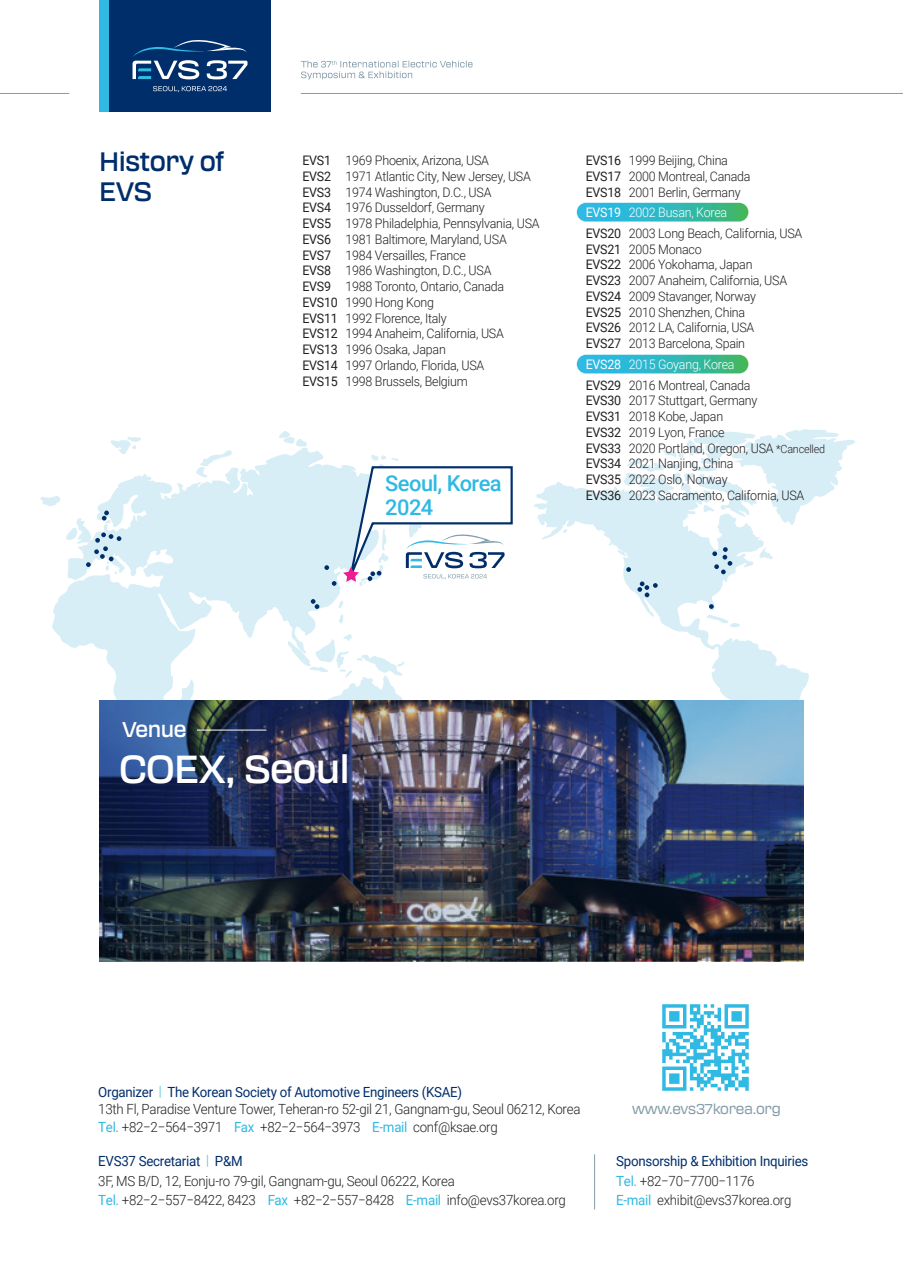
<style>
.page{position:relative;width:903px;height:1275px;background:#fff}
.page>*{position:absolute;margin:0;border:0;box-sizing:border-box;transform-origin:0 0}
.중제목{font:500 38.5px "Transducer";letter-spacing:-.02em;color:#fff;scale:.95 1}
.중제목-2{font:500 26.25px/29.8px "Transducer";letter-spacing:-.02em;color:#002e6b;scale:.95 1}
.t1{font:500 21.88px/24px "Roboto";letter-spacing:-.025em;color:#2fb9e3}
.중제목-3{font:500 21px "Transducer";letter-spacing:-.02em;color:#fff;scale:.95 1}
.t2{font:300 14px "Roboto";letter-spacing:-.02em;color:#231f20;scale:.95 1}
.t3{font:14px/19.2px "Roboto";letter-spacing:-.02em;color:#002e6b;scale:.95 1}
.본문{font:14px "Transducer";letter-spacing:-.02em;color:#839ca9}
.본문-2{font:300 13.12px "Roboto";letter-spacing:-.02em;color:#231f20;scale:.95 1}
.본문-3{font:300 13.12px "Roboto";letter-spacing:-.02em;color:#fff;scale:.95 1}
.s1{font-weight:400}
.s2{font-size:11.38px}
.s3{font-weight:300;color:#2fb9e3}
.s4{font-weight:400;color:#2fb9e3}
.s5{color:#2fb9e3}
.s6{font-weight:300;color:#231f20}
</style>
<div class="page">
<svg style="left:534px;top:482px;width:275px;height:219px"></svg>
<svg style="left:637px;top:581px;width:21px;height:16px"></svg>
<svg style="left:626px;top:567px;width:5px;height:5px"></svg>
<svg style="left:709px;top:604px;width:5px;height:5px"></svg>
<svg style="left:712px;top:547px;width:20px;height:27px"></svg>
<svg style="left:623px;top:429px;width:232px;height:96px"></svg>
<svg style="left:111px;top:437px;width:30px;height:10px"></svg>
<svg style="left:279px;top:431px;width:28px;height:16px"></svg>
<svg style="left:52px;top:447px;width:423px;height:254px;fill:#d8eef7"></svg>
<svg style="left:40px;top:496px;width:81px;height:78px"></svg>
<svg style="left:311px;top:454px;width:202px;height:170px"></svg>
<img style="left:99px;top:701px;width:705px;height:260px">
<hr style="left:594px;top:1154px;width:1px;height:55px;background:#839ca9">
<img style="left:662px;top:1004px;width:87px;height:87px">
<svg style="left:577px;top:203px;width:171px;height:19px;background:#36b9b9"></svg>
<svg style="left:577px;top:355px;width:171px;height:18px;background:#31b8b7"></svg>
<hr style="left:197px;top:730px;width:69px;height:1px;background:#fff">
<div style="left:109px;top:0;width:162px;height:112px;background:#002e6b"></div>
<div style="left:99px;top:0;width:10px;height:112px;background:#2fb9e3"></div>
<svg style="left:153px;top:86px;width:74px;height:6px"></svg>
<svg style="left:132px;top:40px;width:115px;height:39px"></svg>
<svg style="left:301px;top:61px;width:171px;height:18px"></svg>
<hr style="left:301px;top:93px;width:602px;height:1px;background:#839ca9">
<hr style="left:0;top:93px;width:69px;height:1px;background:#839ca9">
<p class="중제목-2" style="left:99px;top:146px;width:133px">History of<br>EVS</p>
<p class="본문-2" style="left:302px;top:151px;width:198px"><span class="s1">EVS1</span> 1969 Phoenix, Arizona, USA</p>
<p class="본문-2" style="left:302px;top:167px;width:242px"><span class="s1">EVS2</span> 1971 Atlantic City, New Jersey, USA</p>
<p class="본문-2" style="left:302px;top:183px;width:201px"><span class="s1">EVS3</span> 1974 Washington, D.C., USA</p>
<p class="본문-2" style="left:302px;top:198px;width:193px"><span class="s1">EVS4</span> 1976 Dusseldorf, Germany</p>
<p class="본문-2" style="left:302px;top:214px;width:251px"><span class="s1">EVS5</span> 1978 Philadelphia, Pennsylvania, USA</p>
<p class="본문-2" style="left:302px;top:230px;width:217px"><span class="s1">EVS6</span> 1981 Baltimore, Maryland, USA</p>
<p class="본문-2" style="left:302px;top:246px;width:174px"><span class="s1">EVS7</span> 1984 Versailles, France</p>
<p class="본문-2" style="left:302px;top:261px;width:201px"><span class="s1">EVS8</span> 1986 Washington, D.C., USA</p>
<p class="본문-2" style="left:302px;top:277px;width:214px"><span class="s1">EVS9</span> 1988 Toronto, Ontario, Canada</p>
<p class="본문-2" style="left:302px;top:293px;width:140px"><span class="s1">EVS10</span> 1990 Hong Kong</p>
<p class="본문-2" style="left:302px;top:309px;width:153px"><span class="s1">EVS11</span> 1992 Florence, Italy</p>
<p class="본문-2" style="left:302px;top:324px;width:214px"><span class="s1">EVS12</span> 1994 Anaheim, California, USA</p>
<p class="본문-2" style="left:302px;top:340px;width:152px"><span class="s1">EVS13</span> 1996 Osaka, Japan</p>
<p class="본문-2" style="left:302px;top:356px;width:193px"><span class="s1">EVS14</span> 1997 Orlando, Florida, USA</p>
<p class="본문-2" style="left:302px;top:372px;width:176px"><span class="s1">EVS15</span> 1998 Brussels, Belgium</p>
<p class="t1" style="left:385px;top:470px;width:118px">Seoul, Korea<br>2024</p>
<p class="본문-2" style="left:586px;top:151px;width:151px"><span class="s1">EVS16</span> 1999 Beijing, China</p>
<p class="본문-2" style="left:586px;top:167px;width:175px"><span class="s1">EVS17</span> 2000 Montreal, Canada</p>
<p class="본문-2" style="left:586px;top:183px;width:165px"><span class="s1">EVS18</span> 2001 Berlin, Germany</p>
<p class="본문-3" style="left:586px;top:203px;width:151px"><span class="s1">EVS19</span> 2002 Busan, Korea</p>
<p class="본문-2" style="left:586px;top:224px;width:230px"><span class="s1">EVS20</span> 2003 Long Beach, California, USA</p>
<p class="본문-2" style="left:586px;top:240px;width:124px"><span class="s1">EVS21</span> 2005 Monaco</p>
<p class="본문-2" style="left:586px;top:256px;width:177px"><span class="s1">EVS22</span> 2006 Yokohama, Japan</p>
<p class="본문-2" style="left:586px;top:271px;width:214px"><span class="s1">EVS23</span> 2007 Anaheim, California, USA</p>
<p class="본문-2" style="left:586px;top:287px;width:181px"><span class="s1">EVS24</span> 2009 Stavanger, Norway</p>
<p class="본문-2" style="left:586px;top:303px;width:169px"><span class="s1">EVS25</span> 2010 Shenzhen, China</p>
<p class="본문-2" style="left:586px;top:319px;width:179px"><span class="s1">EVS26</span> 2012 LA, California, USA</p>
<p class="본문-2" style="left:586px;top:334px;width:169px"><span class="s1">EVS27</span> 2013 Barcelona, Spain</p>
<p class="본문-3" style="left:586px;top:355px;width:158px"><span class="s1">EVS28</span> 2015 Goyang, Korea</p>
<p class="본문-2" style="left:586px;top:376px;width:175px"><span class="s1">EVS29</span> 2016 Montreal, Canada</p>
<p class="본문-2" style="left:586px;top:391px;width:182px"><span class="s1">EVS30</span> 2017 Stuttgart, Germany</p>
<p class="본문-2" style="left:586px;top:407px;width:146px"><span class="s1">EVS31</span> 2018 Kobe, Japan</p>
<p class="본문-2" style="left:586px;top:423px;width:148px"><span class="s1">EVS32</span> 2019 Lyon, France</p>
<p class="본문-2" style="left:586px;top:439px;width:254px"><span class="s1">EVS33</span> 2020 Portland, Oregon, USA <span class="s2">*Cancelled</span></p>
<p class="본문-2" style="left:586px;top:454px;width:157px"><span class="s1">EVS34</span> 2021 Nanjing, China</p>
<p class="본문-2" style="left:586px;top:470px;width:151px"><span class="s1">EVS35</span> 2022 Oslo, Norway</p>
<p class="본문-2" style="left:586px;top:486px;width:232px"><span class="s1">EVS36</span> 2023 Sacramento, California, USA</p>
<p class="중제목-3" style="left:122px;top:714px;width:69px">Venue</p>
<p class="중제목" style="left:119px;top:742px;width:245px">COEX, Seoul</p>
<p class="t3" style="left:98px;top:1081px;width:385px">Organizer <span class="s3">|</span> The Korean Society of Automotive Engineers (KSAE)</p>
<p class="t2" style="left:98px;top:1099px;width:509px">13th Fl, Paradise Venture Tower, Teheran-ro 52-gil 21, Gangnam-gu, Seoul 06212, Korea</p>
<p class="t2" style="left:98px;top:1117px;width:422px"><span class="s4">Tel.</span> +82‒2‒564‒3971 <span class="s4">Fax</span> +82‒2‒564‒3973 <span class="s4">E-mail</span> conf@ksae.org</p>
<p class="t3" style="left:98px;top:1151px;width:154px">EVS37 Secretariat <span class="s3">|</span> P&amp;M</p>
<p class="t2" style="left:98px;top:1171px;width:377px">3F, MS B/D, 12, Eonju-ro 79-gil, Gangnam-gu, Seoul 06222, Korea</p>
<p class="t2" style="left:98px;top:1190px;width:494px"><span class="s4">Tel.</span> +82‒2‒557‒8422, 8423 <span class="s4">Fax</span> +82‒2‒557‒8428 <span class="s4">E-mail</span> info@evs37korea.org</p>
<p class="본문" style="left:632px;top:1099px;width:150px">www.evs37korea.org</p>
<p class="t3" style="left:616px;top:1151px;width:204px">Sponsorship &amp; Exhibition Inquiries<br><span class="s5">Tel.</span> <span class="s6">+82‒70‒7700‒1176</span></p>
<p class="t2" style="left:616px;top:1190px;width:186px"><span class="s4">E-mail</span> exhibit@evs37korea.org</p>
</div>
